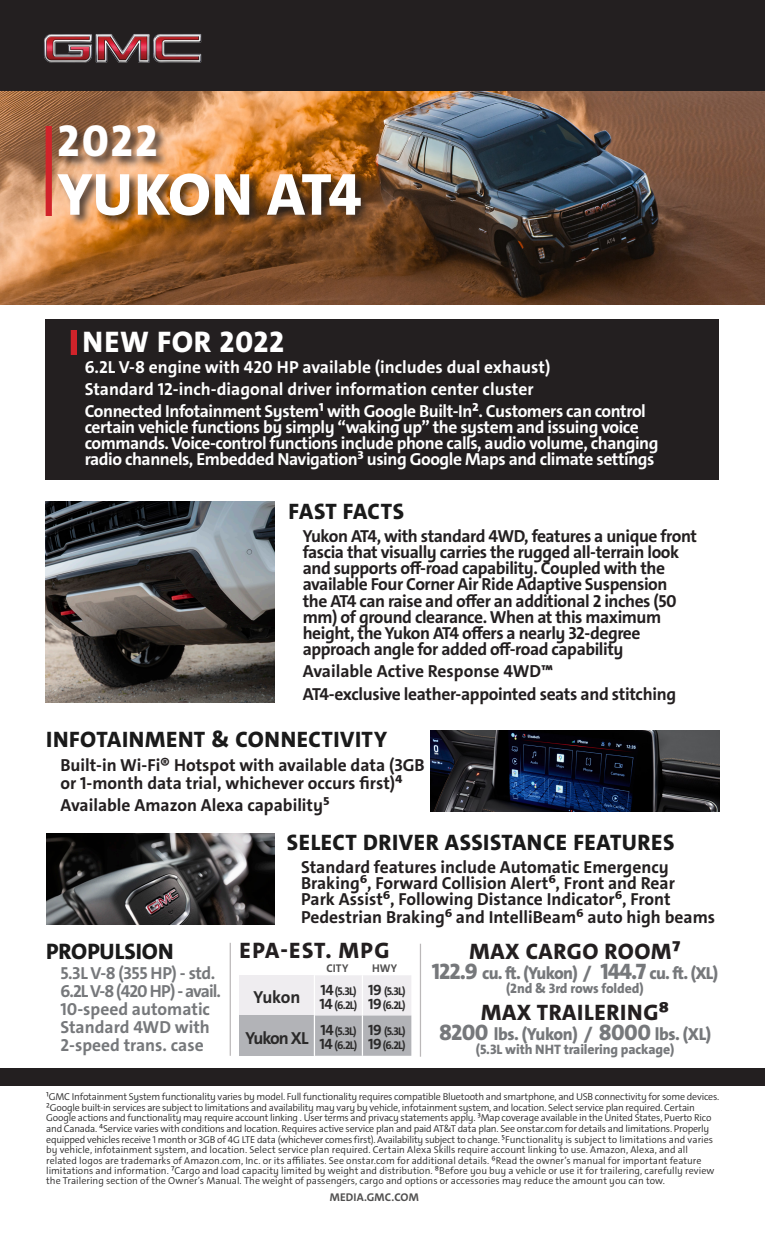
<style>
.page{position:relative;width:765px;height:1260px;background:#fff}
.page>*{position:absolute;margin:0;border:0;box-sizing:border-box;transform-origin:0 0}
.t1{font:800 60px "GM Global Sans";letter-spacing:-.02em;color:#fff}
._2017_Vehicle_Name{font:800 45px "GM Global Sans";color:#fff}
.t2{font:800 30px "GM Global Sans";letter-spacing:.025em;color:#fff}
._2017_Section_Header{font:800 22.5px "GM Global Sans";letter-spacing:.025em;color:#1a1a1a}
._2017_Vehicle_Name-2{font:800 22.5px "GM Global Sans";letter-spacing:.025em;color:#231f20}
._2017_Vehicle_Name-3{font:800 22.5px "GM Global Sans";letter-spacing:.07em;color:#231f20}
._2017_Section_Header-2{font:800 22.5px "GM Global Sans";color:#1a1a1a}
._2017_Section_Header-3{font:800 22.5px "GM Global Sans";letter-spacing:.005em;color:#1a1a1a}
.t3{font:700 17.5px/16.2px "GM Global Sans";letter-spacing:-.02em;color:#231f20}
.t4{font:700 17.5px/16.6px "GM Global Sans";color:#231f20}
.t5{font:700 17.5px/16.2px "GM Global Sans";letter-spacing:-.025em;color:#fff}
.t6{font:700 17.5px "GM Global Sans";color:#fff}
.t7{font:800 17.5px "GM Global Sans";letter-spacing:-.04em;color:#76787b}
.t8{font:700 17.5px/17.5px "GM Global Sans";color:#76787b}
.t9{font:700 17.5px "GM Global Sans";letter-spacing:-.05em;color:#76787b}
.t10{font:700 17.5px "GM Global Sans";letter-spacing:-.025em;color:#76787b}
.INSIDE_TABLES{font:700 17.5px "GM Global Sans";letter-spacing:-.055em;color:#2a2929}
.t11{font:800 13.75px "GM Global Sans";letter-spacing:-.01em;color:#76787b}
.TABLE_-_MEASUREMENTS{font:700 11.25px "GM Global Sans";letter-spacing:-.065em;color:#2a2929}
._2014_TABLE_SUB_HEAD{font:700 11.25px "GM Global Sans";letter-spacing:.01em;color:#504f4f}
.INSIDE_TABLES-2{font:300 10px/10.5px "GM Global Sans";letter-spacing:-.01em;color:#2a2929}
.s1{font-size:22.5px}
.s2{font-size:15px}
</style>
<div class="page">
<img style="left:0;top:90px;width:765px;height:214px">
<div style="left:0;top:0;width:765px;height:90px;background:#231f20"></div>
<div style="left:58px;top:125px;width:111px;height:44px;background:#231f20;opacity:.75"></div>
<div style="left:57px;top:172px;width:316px;height:56px;background:#231f20;opacity:.75"></div>
<div style="left:0;top:1068px;width:765px;height:18px;background:#231f20"></div>
<div style="left:46px;top:319px;width:673px;height:161px;background:#231f20"></div>
<hr style="left:420px;top:944px;width:1px;height:113px;background:#bbb8b9">
<img style="left:44px;top:34px;width:158px;height:29px">
<div style="left:46px;top:126px;width:6px;height:90px;background:#d1232a"></div>
<div style="left:71px;top:330px;width:6px;height:25px;background:#d1232a"></div>
<div style="left:239px;top:975px;width:75px;height:41px;background:#efedf0"></div>
<div style="left:239px;top:1016px;width:75px;height:40px;background:#b2b3b7"></div>
<svg style="left:315px;top:975px;width:96px;height:81px;background:#d0d0d3"></svg>
<hr style="left:362px;top:975px;width:1px;height:41px;background:#fff">
<hr style="left:362px;top:1016px;width:1px;height:40px;background:#fff">
<hr style="left:230px;top:943px;width:1px;height:113px;background:#bbb8b9">
<img style="left:46px;top:833px;width:228px;height:92px">
<img style="left:45px;top:502px;width:229px;height:201px">
<img style="left:430px;top:731px;width:289px;height:81px">
<p class="_2017_Vehicle_Name" style="left:57px;top:112px;width:102px">2022</p>
<p class="t1" style="left:58px;top:156px;width:306px">YUKON AT4</p>
<p class="t2" style="left:82px;top:323px;width:203px">NEW FOR 2022</p>
<p class="t6" style="left:85px;top:356px;width:467px">6.2L V-8 engine with 420 HP available (includes dual exhaust)</p>
<p class="t6" style="left:85px;top:378px;width:451px">Standard 12-inch-diagonal driver information center cluster</p>
<p class="t5" style="left:85px;top:403px;width:575px">Connected Infotainment System¹ with Google Built-In². Customers can control certain vehicle functions by simply “waking up” the system and issuing voice commands. Voice-control functions include phone calls, audio volume, changing radio channels, Embedded Navigation³ using Google Maps and climate settings</p>
<p class="_2017_Section_Header-3" style="left:289px;top:497px;width:117px">FAST FACTS</p>
<p class="t3" style="left:303px;top:528px;width:396px">Yukon AT4, with standard 4WD, features a unique front fascia that visually carries the rugged all-terrain look and supports off-road capability. Coupled with the available Four Corner Air Ride Adaptive Suspension<br>the AT4 can raise and offer an additional 2 inches (50 mm) of ground clearance. When at this maximum height, the Yukon AT4 offers a nearly 32-degree approach angle for added off-road capability</p>
<p class="t4" style="left:303px;top:663px;width:252px">Available Active Response 4WD™</p>
<p class="t3" style="left:303px;top:686px;width:375px">AT4-exclusive leather-appointed seats and stitching</p>
<p class="_2017_Section_Header" style="left:46px;top:725px;width:342px">INFOTAINMENT &amp; CONNECTIVITY</p>
<p class="t4" style="left:60px;top:757px;width:366px;line-height:17.5px">Built-in Wi-Fi® Hotspot with available data (3GB or 1-month data trial, whichever occurs first)⁴</p>
<p class="t4" style="left:60px;top:797px;width:271px">Available Amazon Alexa capability⁵</p>
<p class="_2017_Section_Header" style="left:287px;top:828px;width:389px">SELECT DRIVER ASSISTANCE FEATURES</p>
<p class="t4" style="left:301px;top:859px;width:416px">Standard features include Automatic Emergency Braking⁶, Forward Collision Alert⁶, Front and Rear<br>Park Assist⁶, Following Distance Indicator⁶, Front Pedestrian Braking⁶ and IntelliBeam⁶ auto high beams</p>
<p class="_2017_Section_Header-2" style="left:46px;top:937px;width:129px">PROPULSION</p>
<p class="t10" style="left:60px;top:962px;width:157px">5.3L V-8 (355 HP) - std.</p>
<p class="t9" style="left:60px;top:980px;width:162px">6.2L V-8 (420 HP) - avail.</p>
<p class="t8" style="left:60px;top:1000px;width:151px">10-speed automatic</p>
<p class="t8" style="left:60px;top:1019px;width:151px">Standard 4WD with<br>2-speed trans. case</p>
<p class="_2017_Vehicle_Name-3" style="left:240px;top:936px;width:152px">EPA-EST. MPG</p>
<p class="_2017_Vehicle_Name-2" style="left:469px;top:937px;width:213px">MAX CARGO ROOM⁷</p>
<p class="t7" style="left:432px;top:962px;width:288px"><span class="s1">122.9</span> cu. ft. (Yukon) / <span class="s1">144.7</span> cu. ft. (XL)</p>
<p class="t11" style="left:506px;top:980px;width:139px">(2nd &amp; 3rd rows folded)</p>
<p class="_2017_Vehicle_Name-2" style="left:481px;top:998px;width:190px">MAX TRAILERING⁸</p>
<p class="t7" style="left:439px;top:1023px;width:274px"><span class="s1">8200</span> lbs. (Yukon) / <span class="s1">8000</span> lbs. (XL)</p>
<p class="t11" style="left:476px;top:1040px;width:200px">(5.3L with NHT trailering package)</p>
<p class="_2014_TABLE_SUB_HEAD" style="left:327px;top:961px;width:23px">CITY</p>
<p class="_2014_TABLE_SUB_HEAD" style="left:372px;top:961px;width:27px">HWY</p>
<p class="TABLE_-_MEASUREMENTS" style="left:368px;top:984px;width:39px"><span class="s2">19</span> (5.3L)</p>
<p class="TABLE_-_MEASUREMENTS" style="left:368px;top:998px;width:39px"><span class="s2">19</span> (6.2L)</p>
<p class="INSIDE_TABLES" style="left:253px;top:986px;width:49px">Yukon</p>
<p class="TABLE_-_MEASUREMENTS" style="left:320px;top:984px;width:38px"><span class="s2">14</span> (5.3L)</p>
<p class="TABLE_-_MEASUREMENTS" style="left:320px;top:998px;width:39px"><span class="s2">14</span> (6.2L)</p>
<p class="TABLE_-_MEASUREMENTS" style="left:368px;top:1024px;width:39px"><span class="s2">19</span> (5.3L)</p>
<p class="TABLE_-_MEASUREMENTS" style="left:368px;top:1038px;width:39px"><span class="s2">19</span> (6.2L)</p>
<p class="INSIDE_TABLES" style="left:245px;top:1026px;width:65px">Yukon XL</p>
<p class="TABLE_-_MEASUREMENTS" style="left:320px;top:1024px;width:38px"><span class="s2">14</span> (5.3L)</p>
<p class="TABLE_-_MEASUREMENTS" style="left:320px;top:1038px;width:39px"><span class="s2">14</span> (6.2L)</p>
<p class="INSIDE_TABLES-2" style="left:46px;top:1091px;width:675px">¹GMC Infotainment System functionality varies by model. Full functionality requires compatible Bluetooth and smartphone, and USB connectivity for some devices.<br>²Google built-in services are subject to limitations and availability may vary by vehicle, infotainment system, and location. Select service plan required. Certain Google actions and functionality may require account linking . User terms and privacy statements apply. ³Map coverage available in the United States, Puerto Rico and Canada. ⁴Service varies with conditions and location. Requires active service plan and paid AT&amp;T data plan. See onstar.com for details and limitations. Properly equipped vehicles receive 1 month or 3GB of 4G LTE data (whichever comes first). Availability subject to change. ⁵Functionality is subject to limitations and varies by vehicle, infotainment system, and location. Select service plan required. Certain Alexa Skills require account linking to use. Amazon, Alexa, and all related logos are trademarks of Amazon.com, Inc. or its affiliates. See onstar.com for additional details. ⁶Read the owner’s manual for important feature limitations and information. ⁷Cargo and load capacity limited by weight and distribution. ⁸Before you buy a vehicle or use it for trailering, carefully review the Trailering section of the Owner’s Manual. The weight of passengers, cargo and options or accessories may reduce the amount you can tow.</p>
<p class="_2014_TABLE_SUB_HEAD" style="left:330px;top:1190px;width:90px">MEDIA.GMC.COM</p>
</div>
